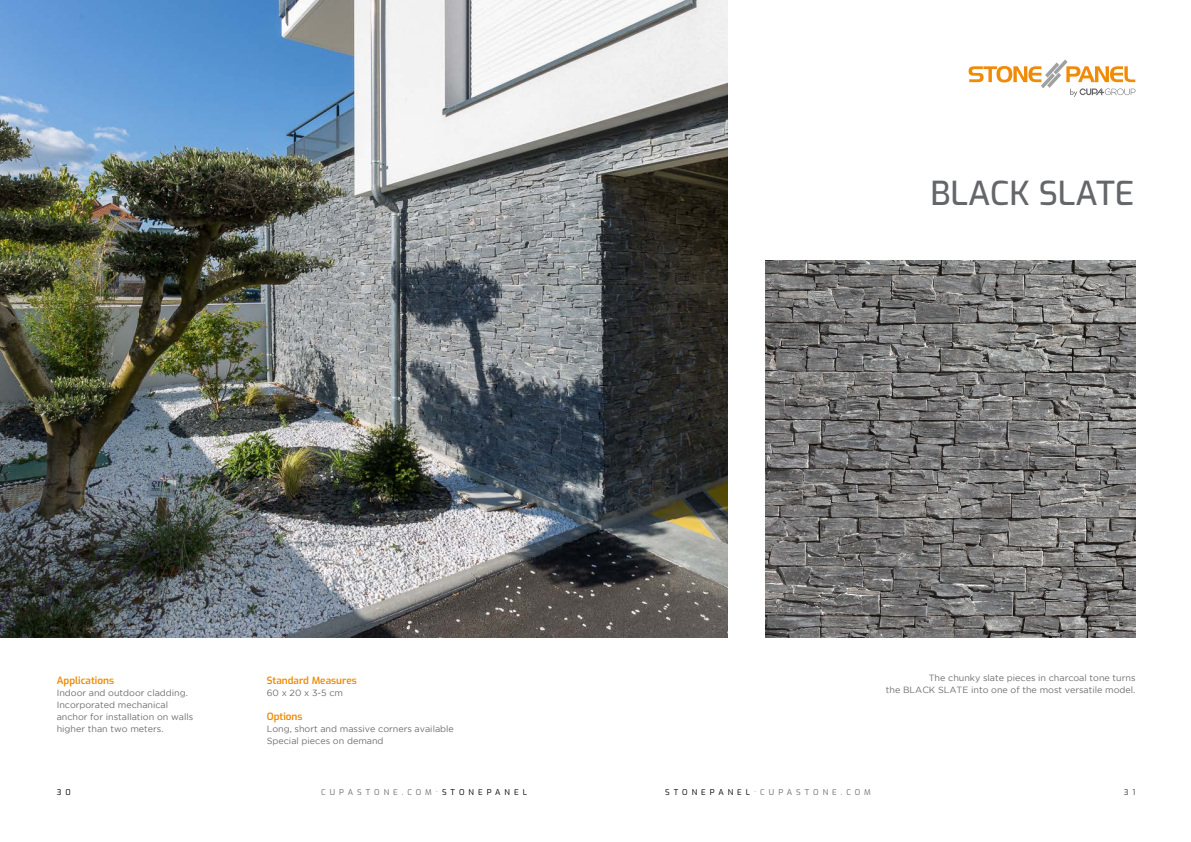
<style>
.page{position:relative;width:1191px;height:842px;background:#fff}
.page>*{position:absolute;margin:0;border:0;box-sizing:border-box;transform-origin:0 0}
.t1{font:500 33px "Exo";color:#64666a}
.t2{font:600 10px "Exo";color:#f18a04}
.t3{font:9px/12px "Gotham";color:#706f6f}
.t4{font:8px "Exo";letter-spacing:.5em;color:#706f6f}
.t5{font:8px "Exo";color:#000}
.t6{font:300 8px "Exo";color:#000}
.s1{color:#000}
</style>
<div class="page">
<img style="left:0;top:0;width:727px;height:637px">
<svg style="left:968px;top:60px;width:167px;height:37px"></svg>
<img style="left:766px;top:260px;width:369px;height:377px">
<p class="t2" style="left:57px;top:673px;width:59px">Applications</p>
<p class="t3" style="left:57px;top:687px;width:138px">Indoor and outdoor cladding.<br>Incorporated mechanical anchor for installation on walls higher than two meters.</p>
<p class="t2" style="left:267px;top:673px;width:91px">Standard Measures</p>
<p class="t3" style="left:267px;top:687px;width:78px">60 x 20 x 3-5 cm</p>
<p class="t2" style="left:267px;top:709px;width:37px">Options</p>
<p class="t3" style="left:267px;top:723px;width:189px">Long, short and massive corners available<br>Special pieces on demand</p>
<h1 class="t1" style="left:930px;top:169px;width:205px">BLACK SLATE</h1>
<p class="t3" style="left:886px;top:671px;width:251px;text-align:right">The chunky slate pieces in charcoal tone turns<br>the BLACK SLATE into one of the most versatile model.</p>
<p class="t5" style="left:57px;top:787px;width:15px">3 0</p>
<p class="t4" style="left:321px;top:787px;width:207px">CUPASTONE.COM·<span class="s1">STONEPANEL</span></p>
<p class="t4" style="left:665px;top:787px;width:207px"><span class="s1">STONEPANEL</span>·CUPASTONE.COM</p>
<p class="t6" style="left:1123px;top:787px;width:13px">3 1</p>
</div>
